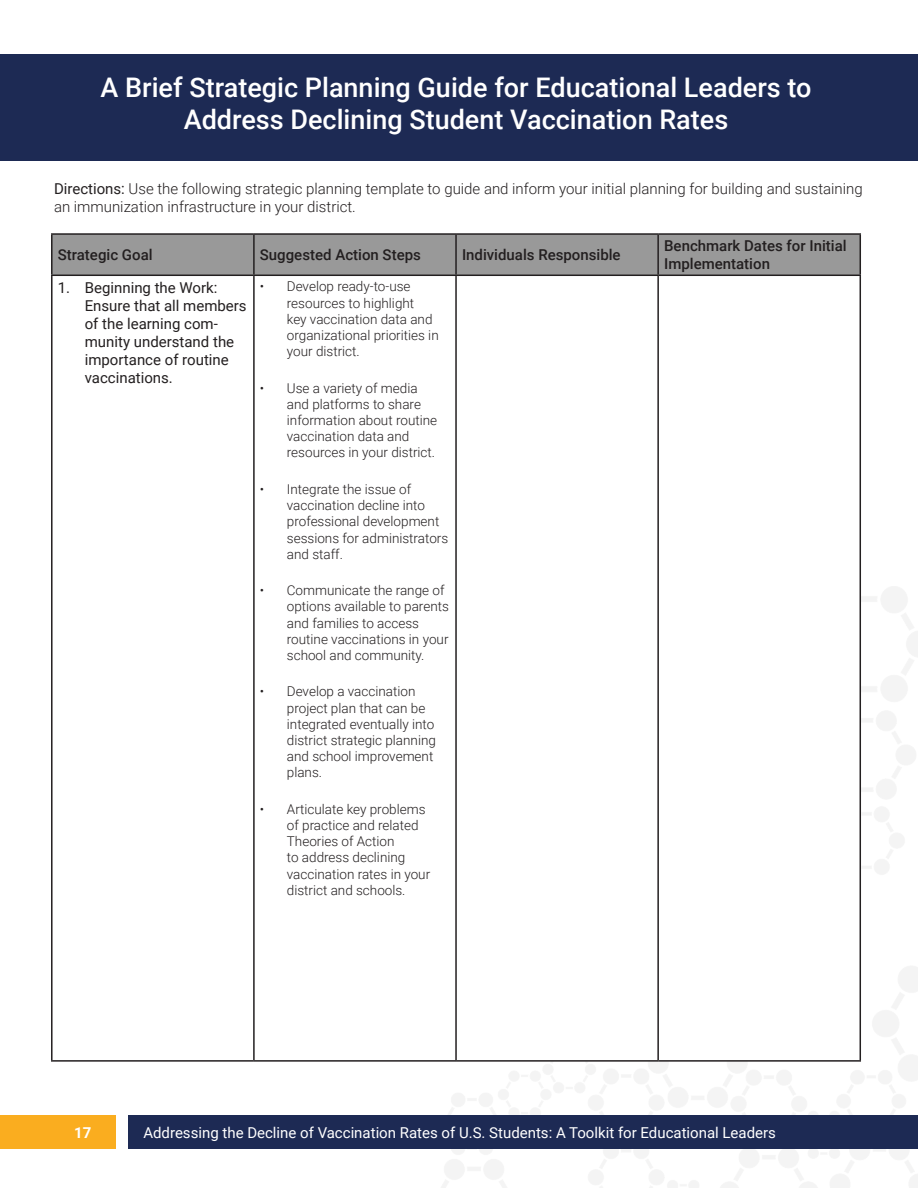
<style>
.page{position:relative;width:918px;height:1188px;background:#fff}
.page>*{position:absolute;margin:0;border:0;box-sizing:border-box;transform-origin:0 0}
.t1{font:500 27px/32.4px "Roboto";color:#fff;text-align:center}
.t2{font:300 15px/18px "Roboto";color:#231f20}
.t3{font:15px/18px "Roboto";color:#231f20}
.t4{font:500 15px/18px "Roboto";color:#231f20}
.t5{font:15px "Roboto";color:#fff}
.t6{font:700 15px "Roboto";color:#fff}
.t7{font:300 13.5px/16.2px "Roboto";color:#231f20}
.s1{font-weight:400}
</style>
<div class="page">
<img style="left:424px;top:587px;width:494px;height:601px">
<div style="left:0;top:1116px;width:116px;height:33px;background:#faad1f"></div>
<div style="left:129px;top:1116px;width:789px;height:33px;background:#1d2a54"></div>
<div style="left:0;top:54px;width:918px;height:107px;background:#1d2a54"></div>
<div style="left:53px;top:235px;width:807px;height:40px;background:#999"></div>
<svg style="left:424px;top:276px;width:436px;height:784px"></svg>
<hr style="left:51px;top:276px;width:2px;height:784px;background:#231f20">
<hr style="left:253px;top:276px;width:2px;height:784px;background:#231f20">
<hr style="left:455px;top:276px;width:2px;height:784px;background:#231f20">
<hr style="left:657px;top:276px;width:2px;height:784px;background:#231f20">
<hr style="left:860px;top:276px;width:1px;height:784px;background:#231f20">
<hr style="left:51px;top:1060px;width:203px;height:2px;background:#231f20">
<hr style="left:254px;top:1060px;width:202px;height:2px;background:#231f20">
<hr style="left:456px;top:1060px;width:202px;height:2px;background:#231f20">
<hr style="left:658px;top:1060px;width:203px;height:2px;background:#231f20">
<hr style="left:51px;top:233px;width:203px;height:2px;background:#231f20">
<hr style="left:51px;top:235px;width:2px;height:40px;background:#231f20">
<hr style="left:51px;top:275px;width:203px;height:1px;background:#231f20">
<hr style="left:254px;top:233px;width:202px;height:2px;background:#231f20">
<hr style="left:253px;top:235px;width:2px;height:40px;background:#231f20">
<hr style="left:254px;top:275px;width:202px;height:1px;background:#231f20">
<hr style="left:456px;top:233px;width:202px;height:2px;background:#231f20">
<hr style="left:455px;top:235px;width:2px;height:40px;background:#231f20">
<hr style="left:456px;top:275px;width:202px;height:1px;background:#231f20">
<hr style="left:658px;top:233px;width:203px;height:2px;background:#231f20">
<hr style="left:657px;top:235px;width:2px;height:40px;background:#231f20">
<hr style="left:860px;top:235px;width:1px;height:40px;background:#231f20">
<hr style="left:658px;top:275px;width:203px;height:1px;background:#231f20">
<h1 class="t1" style="left:101px;top:70px;width:713px">A Brief Strategic Planning Guide for Educational Leaders to<br>Address Declining Student Vaccination Rates</h1>
<p class="t2" style="left:54px;top:179px;width:810px"><span class="s1">Directions:</span> Use the following strategic planning template to guide and inform your initial planning for building and sustaining an immunization infrastructure in your district.</p>
<p class="t4" style="left:58px;top:245px;width:96px">Strategic Goal</p>
<p class="t4" style="left:260px;top:245px;width:163px">Suggested Action Steps</p>
<p class="t4" style="left:462px;top:245px;width:160px">Individuals Responsible</p>
<p class="t4" style="left:664px;top:236px;width:184px">Benchmark Dates for Initial<br>Implementation</p>
<p class="t3" style="left:85px;top:278px;width:163px;text-indent:-27px">1. Beginning the Work:<br>Ensure that all members of the learning com&shy;munity understand the importance of routine vaccinations.</p>
<p class="t7" style="left:287px;top:278px;width:153px;text-indent:-27px">• Develop ready-to-use resources to highlight<br>key vaccination data and organizational priorities in your district.</p>
<p class="t7" style="left:287px;top:379px;width:152px;text-indent:-27px">• Use a variety of media and platforms to share information about routine vaccination data and resources in your district.</p>
<p class="t7" style="left:287px;top:481px;width:163px;text-indent:-27px">• Integrate the issue of vaccination decline into professional development sessions for administrators and staff.</p>
<p class="t7" style="left:287px;top:582px;width:164px;text-indent:-27px">• Communicate the range of options available to parents and families to access routine vaccinations in your school and community.</p>
<p class="t7" style="left:287px;top:683px;width:151px;text-indent:-27px">• Develop a vaccination project plan that can be integrated eventually into district strategic planning and school improvement plans.</p>
<p class="t7" style="left:287px;top:800px;width:145px;text-indent:-27px">• Articulate key problems of practice and related<br>Theories of Action<br>to address declining vaccination rates in your district and schools.</p>
<p class="t6" style="left:74px;top:1122px;width:19px">17</p>
<p class="t5" style="left:143px;top:1122px;width:634px">Addressing the Decline of Vaccination Rates of U.S. Students: A Toolkit for Educational Leaders</p>
</div>
